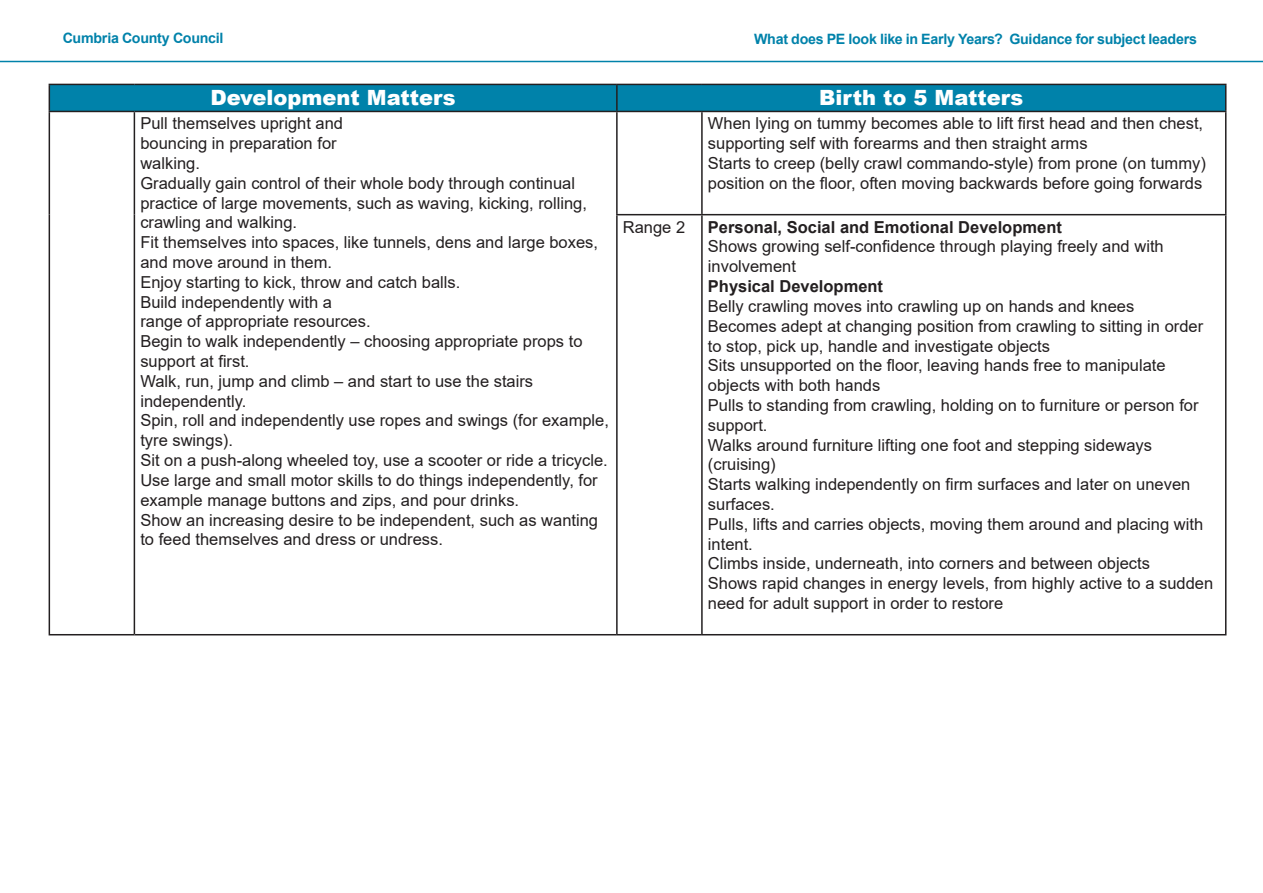
<style>
.page{position:relative;width:1263px;height:893px;background:#fff}
.page>*{position:absolute;margin:0;border:0;box-sizing:border-box;transform-origin:0 0}
.t1{font:900 21px "Arial";color:#fff}
.t2{font:16.5px/19.8px "Arial";color:#231f20}
.t3{font:700 16.5px "Arial";color:#231f20}
.t4{font:700 14.25px "Arial";letter-spacing:-.02em;color:#0082aa}
</style>
<div class="page">
<hr style="left:0;top:61px;width:1263px;height:1px;background:#0082aa">
<svg style="left:49px;top:84px;width:1177px;height:27px;background:#017ca2"></svg>
<hr style="left:49px;top:111px;width:85px;height:1px;background:#231f20">
<hr style="left:49px;top:112px;width:1px;height:103px;background:#231f20">
<hr style="left:134px;top:111px;width:483px;height:1px;background:#231f20">
<hr style="left:134px;top:112px;width:1px;height:103px;background:#231f20">
<hr style="left:617px;top:111px;width:85px;height:1px;background:#231f20">
<hr style="left:616px;top:112px;width:2px;height:102px;background:#231f20">
<hr style="left:702px;top:111px;width:524px;height:1px;background:#231f20">
<hr style="left:701px;top:112px;width:2px;height:102px;background:#231f20">
<hr style="left:1225px;top:112px;width:1px;height:102px;background:#231f20">
<hr style="left:49px;top:215px;width:1px;height:419px;background:#231f20">
<hr style="left:134px;top:215px;width:1px;height:419px;background:#231f20">
<hr style="left:616px;top:214px;width:86px;height:1px;background:#231f20">
<hr style="left:616px;top:215px;width:2px;height:419px;background:#231f20">
<hr style="left:702px;top:214px;width:524px;height:1px;background:#231f20">
<hr style="left:701px;top:215px;width:2px;height:419px;background:#231f20">
<hr style="left:1225px;top:215px;width:1px;height:419px;background:#231f20">
<hr style="left:49px;top:634px;width:85px;height:1px;background:#231f20">
<hr style="left:134px;top:634px;width:483px;height:1px;background:#231f20">
<hr style="left:617px;top:634px;width:85px;height:1px;background:#231f20">
<hr style="left:702px;top:634px;width:524px;height:1px;background:#231f20">
<p class="t4" style="left:63px;top:28px;width:162px">Cumbria County Council</p>
<p class="t4" style="left:754px;top:29px;width:444px">What does PE look like in Early Years? Guidance for subject leaders</p>
<p class="t1" style="left:210px;top:83px;width:247px">Development Matters</p>
<p class="t1" style="left:819px;top:83px;width:206px">Birth to 5 Matters</p>
<p class="t2" style="left:140px;top:114px;width:204px">Pull themselves upright and</p>
<p class="t2" style="left:140px;top:133px;width:198px">bouncing in preparation for</p>
<p class="t2" style="left:140px;top:153px;width:61px">walking.</p>
<p class="t2" style="left:140px;top:173px;width:448px">Gradually gain control of their whole body through continual practice of large movements, such as waving, kicking, rolling, crawling and walking.</p>
<p class="t2" style="left:140px;top:232px;width:459px">Fit themselves into spaces, like tunnels, dens and large boxes, and move around in them.</p>
<p class="t2" style="left:140px;top:272px;width:322px">Enjoy starting to kick, throw and catch balls.</p>
<p class="t2" style="left:140px;top:292px;width:193px">Build independently with a</p>
<p class="t2" style="left:140px;top:312px;width:232px">range of appropriate resources.</p>
<p class="t2" style="left:140px;top:331px;width:444px">Begin to walk independently – choosing appropriate props to support at first.</p>
<p class="t2" style="left:140px;top:371px;width:394px">Walk, run, jump and climb – and start to use the stairs independently.</p>
<p class="t2" style="left:140px;top:411px;width:470px">Spin, roll and independently use ropes and swings (for example, tyre swings).</p>
<p class="t2" style="left:140px;top:450px;width:469px">Sit on a push-along wheeled toy, use a scooter or ride a tricycle.</p>
<p class="t2" style="left:140px;top:470px;width:459px">Use large and small motor skills to do things independently, for example manage buttons and zips, and pour drinks.</p>
<p class="t2" style="left:140px;top:510px;width:459px">Show an increasing desire to be independent, such as wanting to feed themselves and dress or undress.</p>
<p class="t2" style="left:708px;top:114px;width:497px">When lying on tummy becomes able to lift first head and then chest, supporting self with forearms and then straight arms</p>
<p class="t2" style="left:708px;top:153px;width:499px">Starts to creep (belly crawl commando-style) from prone (on tummy) position on the floor, often moving backwards before going forwards</p>
<p class="t2" style="left:623px;top:217px;width:64px">Range 2</p>
<p class="t3" style="left:708px;top:215px;width:355px">Personal, Social and Emotional Development</p>
<p class="t2" style="left:708px;top:237px;width:457px">Shows growing self-confidence through playing freely and with involvement</p>
<p class="t3" style="left:708px;top:275px;width:177px">Physical Development</p>
<p class="t2" style="left:708px;top:296px;width:428px">Belly crawling moves into crawling up on hands and knees</p>
<p class="t2" style="left:708px;top:316px;width:497px">Becomes adept at changing position from crawling to sitting in order to stop, pick up, handle and investigate objects</p>
<p class="t2" style="left:708px;top:355px;width:459px">Sits unsupported on the floor, leaving hands free to manipulate objects with both hands</p>
<p class="t2" style="left:708px;top:395px;width:492px">Pulls to standing from crawling, holding on to furniture or person for support.</p>
<p class="t2" style="left:708px;top:435px;width:446px">Walks around furniture lifting one foot and stepping sideways (cruising)</p>
<p class="t2" style="left:708px;top:474px;width:484px">Starts walking independently on firm surfaces and later on uneven surfaces.</p>
<p class="t2" style="left:708px;top:514px;width:497px">Pulls, lifts and carries objects, moving them around and placing with intent.</p>
<p class="t2" style="left:708px;top:553px;width:444px">Climbs inside, underneath, into corners and between objects</p>
<p class="t2" style="left:708px;top:573px;width:507px">Shows rapid changes in energy levels, from highly active to a sudden need for adult support in order to restore</p>
</div>
